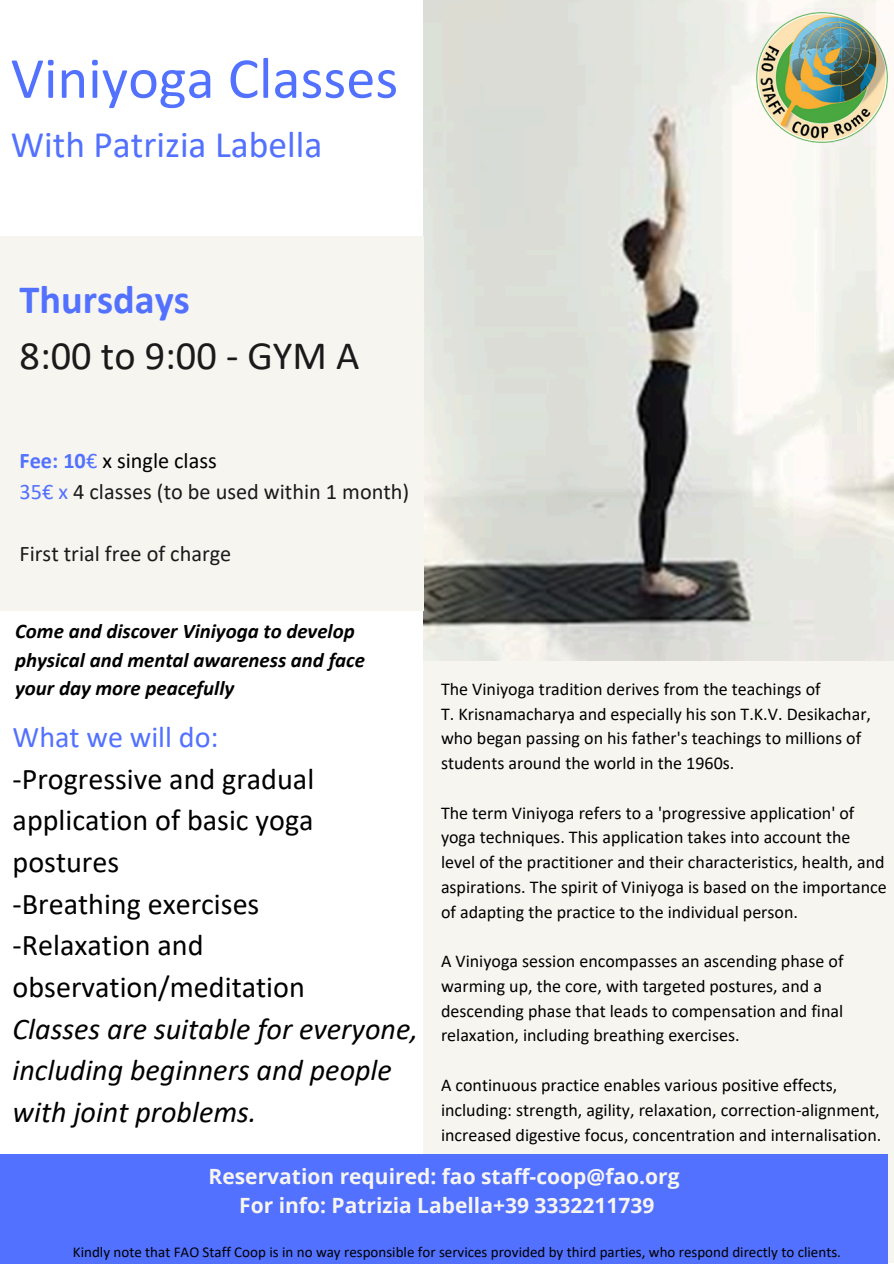
<style>
.page{position:relative;width:894px;height:1264px;background:#fff}
.page>*{position:absolute;margin:0;border:0;box-sizing:border-box;transform-origin:0 0}
.t1{font:58.5px "Calibri";color:#5271ff}
.t2{font:40.35px/56.4px "Calibri";color:#1a1a1b}
.t3{font:37.5px "Calibri";color:#5271ff}
.t4{font:30.15px/41.7px "Calibri";color:#000}
.t5{font:22.2px/31.2px "Calibri";color:#1a1a1b}
.t6{font:700 21px/29.2px "Open Sans";color:#f7f5f0;text-align:center}
.t7{font:italic 700 20.85px/28.2px "Calibri";color:#000}
.t8{font:18px/24.8px "Calibri";color:#000}
.t9{font:15px "Calibri";color:#000}
.s1{font-weight:700;color:#5271ff}
.s2{color:#5271ff}
.s3{color:#000}
.s4{font-style:italic}
</style>
<div class="page">
<img style="left:423px;top:0;width:470px;height:661px">
<div style="left:423px;top:661px;width:470px;height:601px;background:#f7f5f0"></div>
<div style="left:0;top:236px;width:423px;height:374px;background:#f7f5f0"></div>
<div style="left:0;top:1154px;width:887px;height:109px;background:#5271ff"></div>
<img style="left:756px;top:12px;width:131px;height:131px">
<p class="t1" style="left:11px;top:54px;width:389px">Viniyoga Classes</p>
<p class="t3" style="left:11px;top:129px;width:313px">With Patrizia Labella</p>
<p class="t2" style="left:20px;top:275px;width:341px"><span class="s1">Thursdays<br></span>8:00 to 9:00 - GYM A</p>
<h5 class="t5" style="left:20px;top:446px;width:391px"><span class="s1">Fee: 10</span><span class="s2">€</span> <span class="s3">x single class<br></span><span class="s2">35€ x</span> 4 classes (to be used within 1 month)</h5>
<h2 class="t5" style="left:20px;top:540px;width:213px">First trial free of charge</h2>
<h1 class="t7" style="left:15px;top:619px;width:351px">Come and discover Viniyoga to develop physical and mental awareness and face your day more peacefully</h1>
<h1 class="t4" style="left:13px;top:718px;width:407px"><span class="s2">What we will do:<br></span>-Progressive and gradual application of basic yoga postures<br>-Breathing exercises<br>-Relaxation and observation/meditation<br><span class="s4">Classes are suitable for everyone, including beginners and people with joint problems.</span></h1>
<h4 class="t8" style="left:441px;top:678px;width:431px">The Viniyoga tradition derives from the teachings of<br>T. Krisnamacharya and especially his son T.K.V. Desikachar, who began passing on his father's teachings to millions of students around the world in the 1960s.</h4>
<h4 class="t8" style="left:441px;top:801px;width:447px">The term Viniyoga refers to a 'progressive application' of yoga techniques. This application takes into account the level of the practitioner and their characteristics, health, and aspirations. The spirit of Viniyoga is based on the importance of adapting the practice to the individual person.</h4>
<h3 class="t8" style="left:441px;top:950px;width:404px">A Viniyoga session encompasses an ascending phase of warming up, the core, with targeted postures, and a descending phase that leads to compensation and final relaxation, including breathing exercises.</h3>
<h5 class="t8" style="left:441px;top:1074px;width:441px">A continuous practice enables various positive effects, including: strength, agility, relaxation, correction-alignment, increased digestive focus, concentration and internalisation.</h5>
<h5 class="t6" style="left:208px;top:1161px;width:472px">Reservation required: fao staff-coop@fao.org<br>For info: Patrizia Labella+39 3332211739</h5>
<h5 class="t9" style="left:73px;top:1245px;width:769px">Kindly note that FAO Staff Coop is in no way responsible for services provided by third parties, who respond directly to clients.</h5>
</div>
